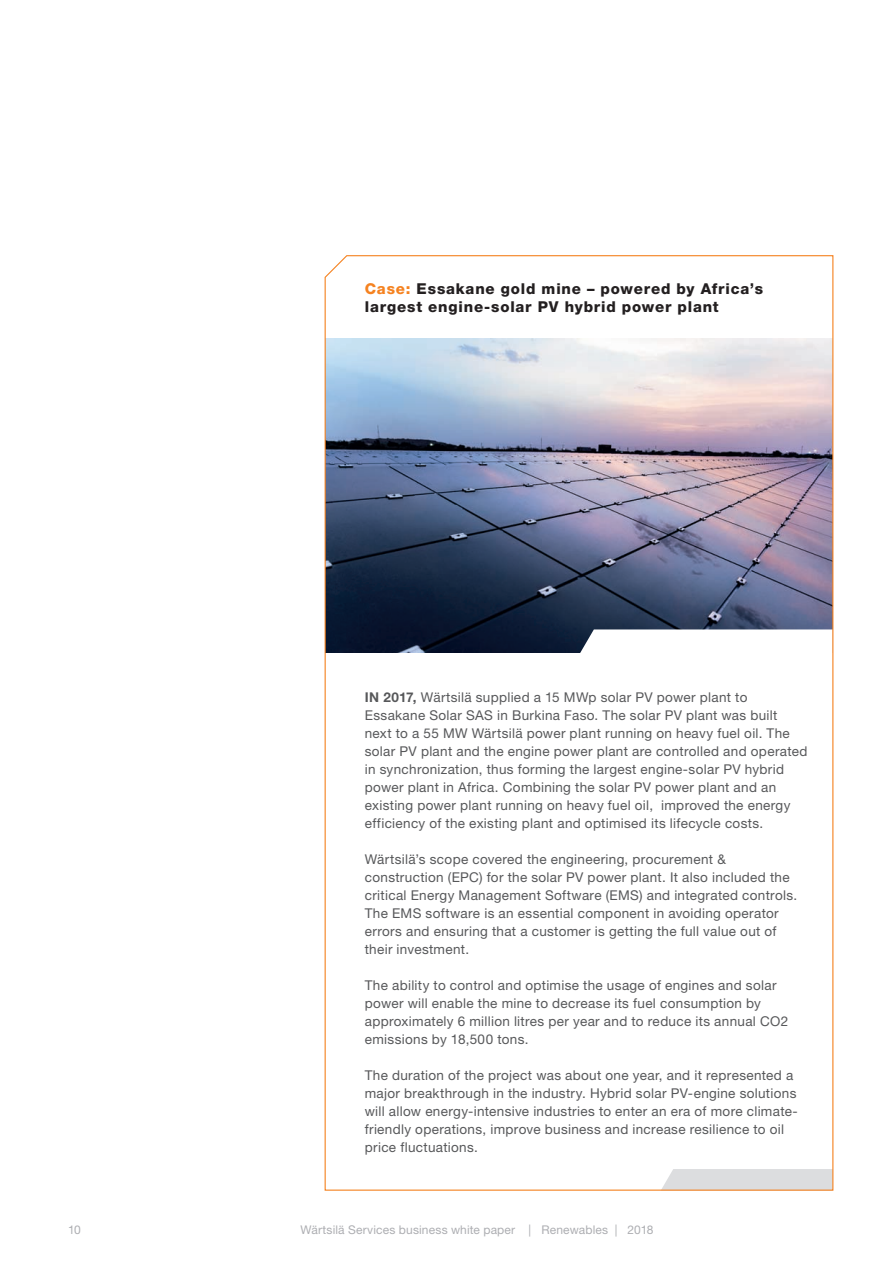
<style>
.page{position:relative;width:893px;height:1263px;background:#fff}
.page>*{position:absolute;margin:0;border:0;box-sizing:border-box;transform-origin:0 0}
.Bodycopy1b{font:800 15px/18px "Helvetica Neue";letter-spacing:.055em;color:#231f20}
.Bodycopy1b-2{font:13.5px/18px "Helvetica Neue";letter-spacing:.025em;color:#57585a}
.t1{font:12px "Helvetica Neue";letter-spacing:.015em;color:#adaeb2}
.s1{color:#f58220}
.s2{font-weight:700}
</style>
<div class="page">
<svg style="left:324px;top:255px;width:510px;height:936px"></svg>
<p class="Bodycopy1b" style="left:365px;top:280px;width:400px"><span class="s1">Case:</span> Essakane gold mine – powered by Africa’s largest engine-solar PV hybrid power plant</p>
<p class="Bodycopy1b-2" style="left:365px;top:688px;width:444px"><span class="s2">IN 2017,</span> Wärtsilä supplied a 15 MWp solar PV power plant to Essakane Solar SAS in Burkina Faso. The solar PV plant was built next to a 55 MW Wärtsilä power plant running on heavy fuel oil. The solar PV plant and the engine power plant are controlled and operated in synchronization, thus forming the largest engine-solar PV hybrid power plant in Africa. Combining the solar PV power plant and an existing power plant running on heavy fuel oil, improved the energy efficiency of the existing plant and optimised its lifecycle costs.</p>
<p class="Bodycopy1b-2" style="left:365px;top:850px;width:434px">Wärtsilä’s scope covered the engineering, procurement &amp; construction (EPC) for the solar PV power plant. It also included the critical Energy Management Software (EMS) and integrated controls.<br>The EMS software is an essential component in avoiding operator errors and ensuring that a customer is getting the full value out of their investment.</p>
<p class="Bodycopy1b-2" style="left:365px;top:976px;width:425px">The ability to control and optimise the usage of engines and solar power will enable the mine to decrease its fuel consumption by approximately 6 million litres per year and to reduce its annual CO2 emissions by 18,500 tons.</p>
<p class="Bodycopy1b-2" style="left:365px;top:1066px;width:434px">The duration of the project was about one year, and it represented a major breakthrough in the industry. Hybrid solar PV-engine solutions will allow energy-intensive industries to enter an era of more climate&shy;friendly operations, improve business and increase resilience to oil price fluctuations.</p>
<p class="t1" style="left:68px;top:1222px;width:14px">10</p>
<p class="t1" style="left:300px;top:1222px;width:355px">Wärtsilä Services business white paper | Renewables | 2018</p>
</div>
